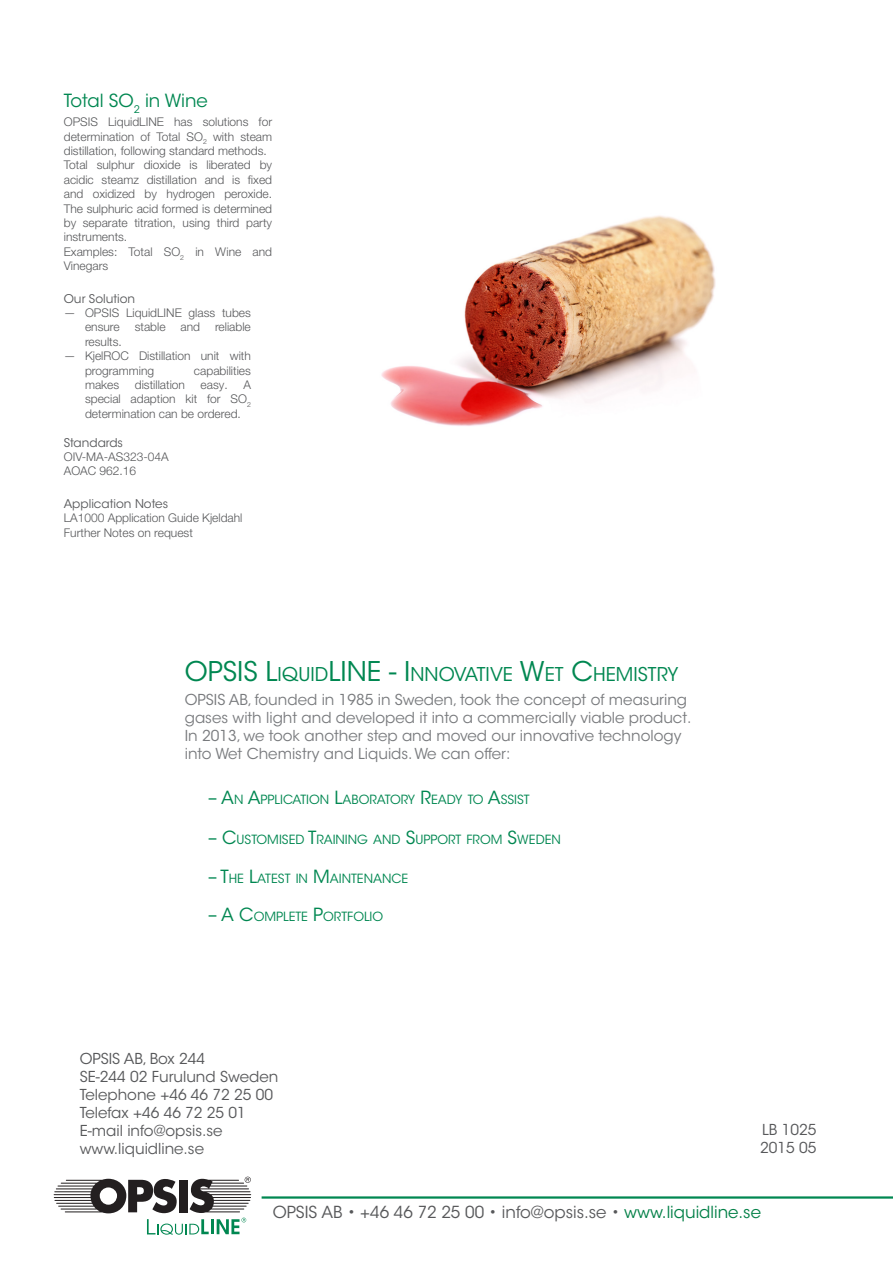
<style>
.page{position:relative;width:893px;height:1263px;background:#fff}
.page>*{position:absolute;margin:0;border:0;box-sizing:border-box;transform-origin:0 0}
.Small_Headline{font:27px "ITC Avant Garde Std";color:#008751}
.Small_Headline-2{font:18.9px "ITC Avant Garde Std";color:#008751}
.Brödtext{font:18px "ITC Avant Garde Std";color:#008751}
.t1{font:16.5px "ITC Avant Garde Std";color:#57585a}
.Bröd{font:15px/18px "ITC Avant Garde Std";color:#787a7d}
.t2{font:15px "ITC Avant Garde Std";color:#57585a}
.Small_Headline-3{font:12.6px "ITC Avant Garde Std";color:#008751}
.LiquidLINE_Brödtext{font:300 12px/14.4px "Helvetica Neue LT Pro";color:#57585a;text-align:justify}
.Brödtext-2{font:12px "ITC Avant Garde Std";color:#57585a}
.s1{font-size:18.9px}
.s2{font-size:27px}
.s3{font-size:18px}
.s4{color:#007f46}
</style>
<div class="page">
<img style="left:381px;top:215px;width:335px;height:211px">
<svg style="left:54px;top:1177px;width:197px;height:58px"></svg>
<hr style="left:262px;top:1196px;width:631px;height:2px;background:#008751">
<p class="Brödtext" style="left:64px;top:90px;width:146px">Total SO<sub>2</sub> in Wine</p>
<p class="LiquidLINE_Brödtext" style="left:64px;top:114px;width:210px">OPSIS LiquidLINE has solutions for determination of Total SO<sub>2</sub> with steam distillation, following standard methods.</p>
<p class="LiquidLINE_Brödtext" style="left:64px;top:158px;width:210px">Total sulphur dioxide is liberated by acidic steamz distillation and is fixed and oxidized by hydrogen peroxide.<br>The sulphuric acid formed is determined by separate titration, using third party instruments.</p>
<p class="LiquidLINE_Brödtext" style="left:64px;top:244px;width:210px">Examples: Total SO<sub>2</sub> in Wine and<br>Vinegars</p>
<p class="Brödtext-2" style="left:64px;top:291px;width:73px">Our Solution</p>
<p class="LiquidLINE_Brödtext" style="left:85px;top:305px;width:167px;text-indent:-21px">— OPSIS LiquidLINE glass tubes ensure stable and reliable results.</p>
<p class="LiquidLINE_Brödtext" style="left:85px;top:348px;width:167px;text-indent:-21px">— KjelROC Distillation unit with programming</p>
<p class="LiquidLINE_Brödtext" style="left:194px;top:363px;width:58px">capabilities</p>
<p class="LiquidLINE_Brödtext" style="left:85px;top:377px;width:167px;text-indent:158px">A special adaption kit for SO<sub>2 </sub>determination can be ordered.</p>
<p class="Brödtext-2" style="left:64px;top:435px;width:61px">Standards</p>
<p class="LiquidLINE_Brödtext" style="left:64px;top:449px;width:106px">OIV-MA-AS323-04A</p>
<p class="LiquidLINE_Brödtext" style="left:64px;top:464px;width:74px">AOAC 962.16</p>
<p class="Brödtext-2" style="left:64px;top:496px;width:106px">Application Notes</p>
<p class="LiquidLINE_Brödtext" style="left:64px;top:510px;width:180px">LA1000 Application Guide Kjeldahl</p>
<p class="LiquidLINE_Brödtext" style="left:64px;top:525px;width:131px">Further Notes on request</p>
<p class="LiquidLINE_Brödtext" style="left:85px;top:377px;width:36px">makes</p>
<p class="LiquidLINE_Brödtext" style="left:135px;top:377px;width:52px">distillation</p>
<p class="LiquidLINE_Brödtext" style="left:201px;top:377px;width:29px">easy.</p>
<p class="Small_Headline" style="left:185px;top:655px;width:241px">OPSIS L<span class="s1">IQUID</span>LINE - I<span class="s1">NNO</span></p>
<p class="Small_Headline-2" style="left:454px;top:663px;width:226px">VATIVE <span class="s2">W</span>ET <span class="s2">C</span>HEMISTRY</p>
<p class="Bröd" style="left:185px;top:691px;width:508px">OPSIS AB, founded in 1985 in Sweden, took the concept of measuring gases with light and developed it into a commercially viable product.<br>In 2013, we took another step and moved our innovative technology into Wet Chemistry and Liquids. We can offer:</p>
<p class="Small_Headline-3" style="left:208px;top:792px;width:60px"><span class="s3">– A</span>N <span class="s3">A</span>PPLIC</p>
<p class="Small_Headline-3" style="left:292px;top:792px;width:215px">ATION <span class="s3">L</span>ABORATORY <span class="s3">R</span>EADY TO <span class="s3">A</span>SSIS</p>
<p class="Small_Headline-3" style="left:524px;top:792px;width:7px">T</p>
<p class="Small_Headline-3" style="left:208px;top:832px;width:132px"><span class="s3">– C</span>USTOMISED <span class="s3">T</span>RAININ</p>
<p class="Small_Headline-3" style="left:357px;top:832px;width:75px">G AND <span class="s3">S</span>UPPO</p>
<p class="Small_Headline-3" style="left:448px;top:832px;width:105px">RT FROM <span class="s3">S</span>WEDEN</p>
<p class="Small_Headline-3" style="left:208px;top:871px;width:184px"><span class="s3">– T</span>HE <span class="s3">L</span>ATEST IN <span class="s3">M</span> AINTENANCE</p>
<p class="Small_Headline-3" style="left:208px;top:909px;width:154px"><span class="s3">– A C</span>OMPLETE <span class="s3">P</span>ORTFOLIO</p>
<p class="t2" style="left:80px;top:1049px;width:127px">OPSIS AB, Box 244</p>
<p class="t2" style="left:80px;top:1067px;width:200px">SE-244 02 Furulund Sweden</p>
<p class="t2" style="left:80px;top:1085px;width:195px">Telephone +46 46 72 25 00</p>
<p class="t2" style="left:80px;top:1103px;width:168px">Telefax +46 46 72 25 01</p>
<p class="t2" style="left:80px;top:1121px;width:144px">E-mail info@opsis.se</p>
<p class="t2" style="left:80px;top:1139px;width:126px">www.liquidline.se</p>
<p class="t2" style="left:762px;top:1121px;width:56px">LB 1025</p>
<p class="t2" style="left:760px;top:1139px;width:58px">2015 05</p>
<h3 class="t1" style="left:273px;top:1201px;width:490px">OPSIS AB • +46 46 72 25 00 • info@opsis.se • <span class="s4">www.liquidline.se</span></h3>
</div>
